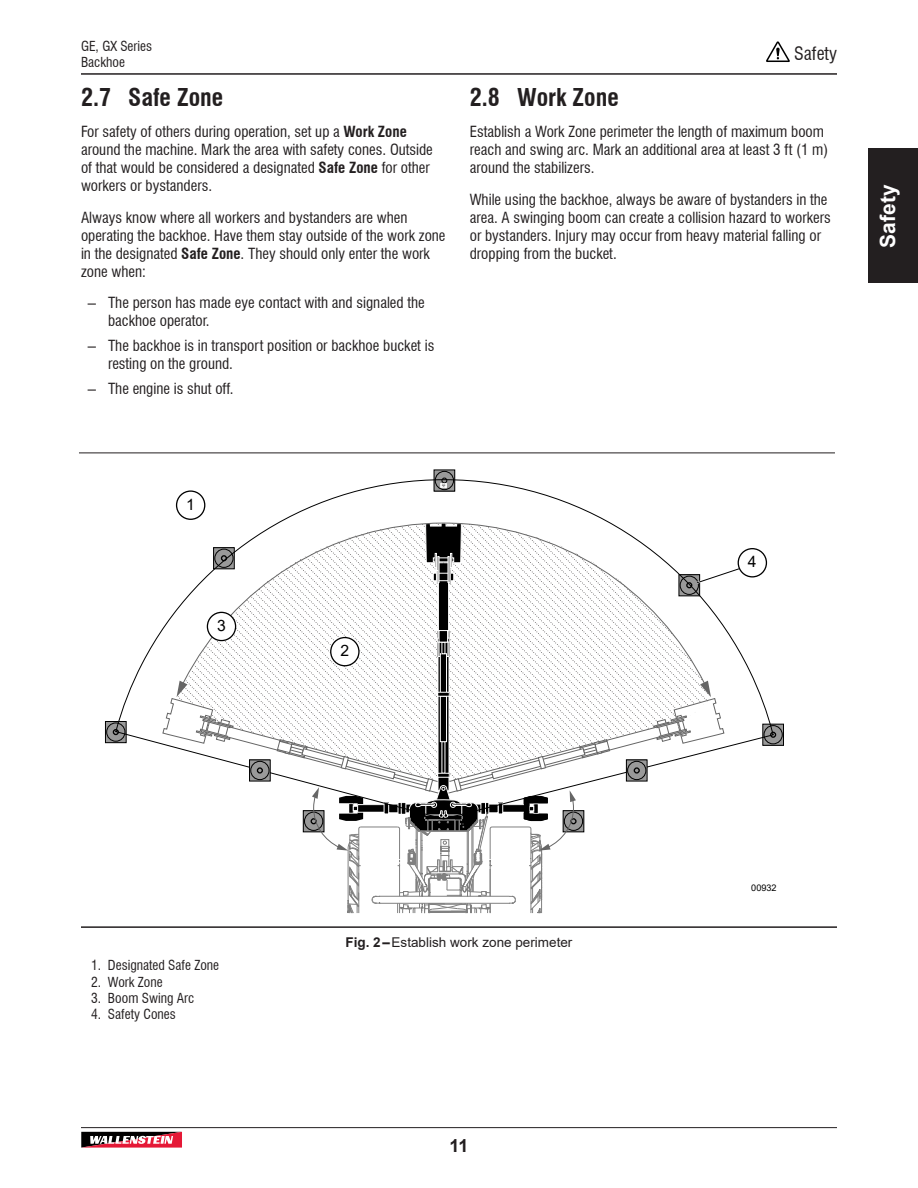
<style>
.page{position:relative;width:918px;height:1188px;background:#fff}
.page>*{position:absolute;margin:0;border:0;box-sizing:border-box;transform-origin:0 0}
.t1{font:700 condensed 24px "Swiss 721 BT";color:#231f20}
.t2{font:700 21px "Arial";color:#fff}
.t3{font:condensed 18px "Swiss 721 BT";color:#231f20}
.t4{font:700 18px "Arial";color:#231f20}
.t5{font:15.6px "Arial";color:#000}
.t6{font:condensed 15px/18px "Swiss 721 BT";color:#231f20}
.t7{font:condensed 13.5px/16.2px "Swiss 721 BT";color:#231f20}
.t8{font:13.5px "Arial";color:#231f20}
.t9{font:9.15px "Arial";color:#000}
.s1{font-weight:700}
.s2{font-family:"Arial";font-stretch:normal}
</style>
<div class="page">
<svg style="left:766px;top:41px;width:24px;height:21px"></svg>
<hr style="left:81px;top:1127px;width:756px;height:1px;background:#231f20">
<svg style="left:81px;top:1132px;width:101px;height:16px"></svg>
<div style="left:868px;top:148px;width:50px;height:136px;background:#231f20"></div>
<hr style="left:81px;top:73px;width:756px;height:2px;background:#231f20">
<svg style="left:436px;top:472px;width:17px;height:7px"></svg>
<div style="left:434px;top:470px;width:21px;height:21px;border:1px solid #000"></div>
<svg style="left:774px;top:726px;width:8px;height:18px"></svg>
<div style="left:762px;top:724px;width:22px;height:22px;border:1px solid #000"></div>
<svg style="left:107px;top:723px;width:9px;height:18px"></svg>
<div style="left:105px;top:721px;width:22px;height:22px;border:1px solid #000"></div>
<div style="left:435px;top:471px;width:19px;height:19px;border:1px solid #000;border-radius:50%"></div>
<svg style="left:116px;top:479px;width:658px;height:269px"></svg>
<svg style="left:113px;top:729px;width:6px;height:6px"></svg>
<div style="left:106px;top:723px;width:19px;height:18px;border:1px solid #000;border-radius:50%"></div>
<svg style="left:770px;top:732px;width:6px;height:6px"></svg>
<div style="left:764px;top:725px;width:19px;height:19px;border:1px solid #000;border-radius:50%"></div>
<svg style="left:221px;top:555px;width:6px;height:6px"></svg>
<div style="left:215px;top:549px;width:18px;height:19px;border:1px solid #000;border-radius:50%"></div>
<div style="left:680px;top:576px;width:19px;height:19px;border:1px solid #000;border-radius:50%"></div>
<svg style="left:163px;top:630px;width:561px;height:284px"></svg>
<hr style="left:431px;top:831px;width:37px;height:1px;background:#808080">
<div style="left:177px;top:491px;width:28px;height:28px;background:#fff;border-radius:50%"></div>
<div style="left:176px;top:490px;width:29px;height:30px;border:1px solid #000;border-radius:50%"></div>
<div style="left:331px;top:638px;width:28px;height:28px;background:#fff;border-radius:50%"></div>
<div style="left:330px;top:637px;width:30px;height:29px;border:1px solid #000;border-radius:50%"></div>
<div style="left:207px;top:612px;width:29px;height:29px;background:#fff;border-radius:50%"></div>
<div style="left:207px;top:612px;width:29px;height:29px;border:1px solid #000;border-radius:50%"></div>
<svg style="left:686px;top:558px;width:81px;height:30px"></svg>
<div style="left:738px;top:549px;width:28px;height:28px;background:#fff;border-radius:50%"></div>
<div style="left:738px;top:548px;width:29px;height:30px;border:1px solid #000;border-radius:50%"></div>
<hr style="left:79px;top:453px;width:756px;height:1px;background:#231f20">
<hr style="left:81px;top:926px;width:756px;height:2px;background:#231f20">
<p class="t7" style="left:81px;top:38px;width:73px">GE, GX Series<br>Backhoe</p>
<h1 class="t1" style="left:81px;top:83px;width:144px">2.7 Safe Zone</h1>
<p class="t6" style="left:81px;top:123px;width:353px">For safety of others during operation, set up a <span class="s1">Work Zone </span>around the machine. Mark the area with safety cones. Outside of that would be considered a designated <span class="s1">Safe Zone</span> for other workers or bystanders.</p>
<p class="t6" style="left:81px;top:209px;width:366px">Always know where all workers and bystanders are when operating the backhoe. Have them stay outside of the work zone in the designated <span class="s1">Safe Zone</span>. They should only enter the work zone when:</p>
<p class="t6" style="left:108px;top:294px;width:318px;text-indent:-20px"><span class="s2">–</span> The person has made eye contact with and signaled the backhoe operator.</p>
<p class="t6" style="left:108px;top:337px;width:328px;text-indent:-20px"><span class="s2">–</span> The backhoe is in transport position or backhoe bucket is resting on the ground.</p>
<p class="t6" style="left:88px;top:380px;width:147px"><span class="s2">–</span> The engine is shut off.</p>
<p class="t3" style="left:794px;top:43px;width:44px">Safety</p>
<h1 class="t1" style="left:470px;top:83px;width:151px">2.8 Work Zone</h1>
<p class="t6" style="left:470px;top:123px;width:360px">Establish a Work Zone perimeter the length of maximum boom reach and swing arc. Mark an additional area at least 3 ft (1 m) around the stabilizers.</p>
<p class="t6" style="left:470px;top:191px;width:362px">While using the backhoe, always be aware of bystanders in the area. A swinging boom can create a collision hazard to workers or bystanders. Injury may occur from heavy material falling or dropping from the bucket.</p>
<p class="t5" style="left:186px;top:494px;width:10px">1</p>
<p class="t5" style="left:217px;top:615px;width:10px">3</p>
<p class="t5" style="left:340px;top:640px;width:10px">2</p>
<p class="t5" style="left:748px;top:551px;width:10px">4</p>
<h2 class="t2" style="left:873px;top:248px;width:65px;rotate:-90deg">Safety</h2>
<p class="t7" style="left:91px;top:957px;width:129px">1. Designated Safe Zone</p>
<p class="t7" style="left:91px;top:974px;width:73px">2. Work Zone</p>
<p class="t7" style="left:91px;top:990px;width:105px">3. Boom Swing Arc</p>
<p class="t7" style="left:91px;top:1006px;width:86px">4. Safety Cones</p>
<p class="t8" style="left:346px;top:933px;width:228px"><span class="s1">Fig. 2–</span>Establish work zone perimeter</p>
<p class="t4" style="left:449px;top:1133px;width:21px">11</p>
<p class="t9" style="left:751px;top:881px;width:27px">00932</p>
</div>
